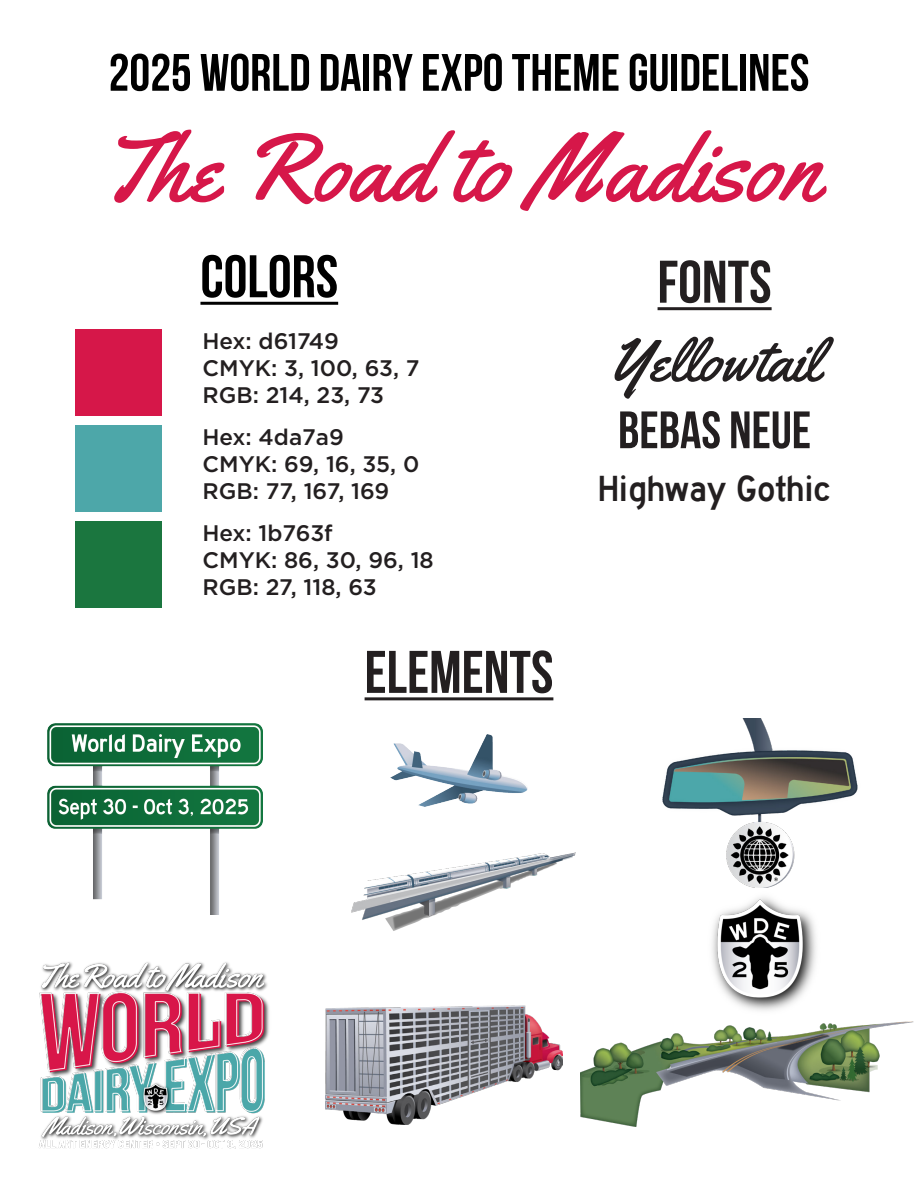
<style>
.page{position:relative;width:918px;height:1188px;background:#fff}
.page>*{position:absolute;margin:0;border:0;box-sizing:border-box;transform-origin:0 0}
.t1{font:96px "Yellowtail";letter-spacing:.02em;color:#d61749}
.t2{font:60px "Bebas Neue";color:#231f20}
.t3{font:60px "Yellowtail";color:#231f20}
.t4{font:60px "Bebas Neue";color:#000}
.t5{font:52.5px "Bebas Neue";color:#000}
.t6{font:52.5px "Bebas Neue";color:#231f20}
.t7{font:37.5px "Highway Gothic";color:#231f20}
.t8{font:500 22.5px "Gotham";color:#231f20}
</style>
<div class="page">
<hr style="left:658px;top:307px;width:114px;height:3px;background:#231f20">
<hr style="left:365px;top:697px;width:188px;height:3px;background:#231f20">
<hr style="left:200px;top:302px;width:138px;height:3px;background:#000">
<div style="left:75px;top:329px;width:86px;height:87px;background:#d61749"></div>
<div style="left:75px;top:521px;width:86px;height:86px;background:#1b763f"></div>
<div style="left:75px;top:425px;width:86px;height:87px;background:#4da7a9"></div>
<img style="left:38px;top:962px;width:231px;height:187px">
<img style="left:47px;top:724px;width:216px;height:190px">
<img style="left:326px;top:1005px;width:236px;height:119px">
<img style="left:580px;top:1022px;width:333px;height:105px">
<img style="left:390px;top:734px;width:138px;height:73px">
<img style="left:352px;top:852px;width:224px;height:79px">
<img style="left:662px;top:718px;width:196px;height:156px">
<img style="left:684px;top:874px;width:152px;height:152px">
<p class="t5" style="left:109px;top:44px;width:702px">2025 WORLD DAIRY EXPO THEME GUIDELINES</p>
<p class="t1" style="left:99px;top:107px;width:722px">The Road to Madison</p>
<p class="t4" style="left:200px;top:243px;width:139px">COLORS</p>
<p class="t8" style="left:203px;top:327px;width:138px">Hex: d61749</p>
<p class="t8" style="left:203px;top:354px;width:219px">CMYK: 3, 100, 63, 7</p>
<p class="t8" style="left:203px;top:381px;width:183px">RGB: 214, 23, 73</p>
<p class="t8" style="left:203px;top:422px;width:143px">Hex: 4da7a9</p>
<p class="t8" style="left:203px;top:449px;width:218px">CMYK: 69, 16, 35, 0</p>
<p class="t8" style="left:203px;top:476px;width:188px">RGB: 77, 167, 169</p>
<p class="t8" style="left:203px;top:518px;width:132px">Hex: 1b763f</p>
<p class="t8" style="left:203px;top:545px;width:233px">CMYK: 86, 30, 96, 18</p>
<p class="t8" style="left:203px;top:572px;width:176px">RGB: 27, 118, 63</p>
<p class="t2" style="left:365px;top:639px;width:190px">ELEMENTS</p>
<p class="t2" style="left:658px;top:249px;width:116px">FONTS</p>
<p class="t3" style="left:610px;top:322px;width:212px">Yellowtail</p>
<p class="t6" style="left:618px;top:401px;width:195px">BEBAS NEUE</p>
<p class="t7" style="left:598px;top:468px;width:234px">Highway Gothic</p>
</div>
